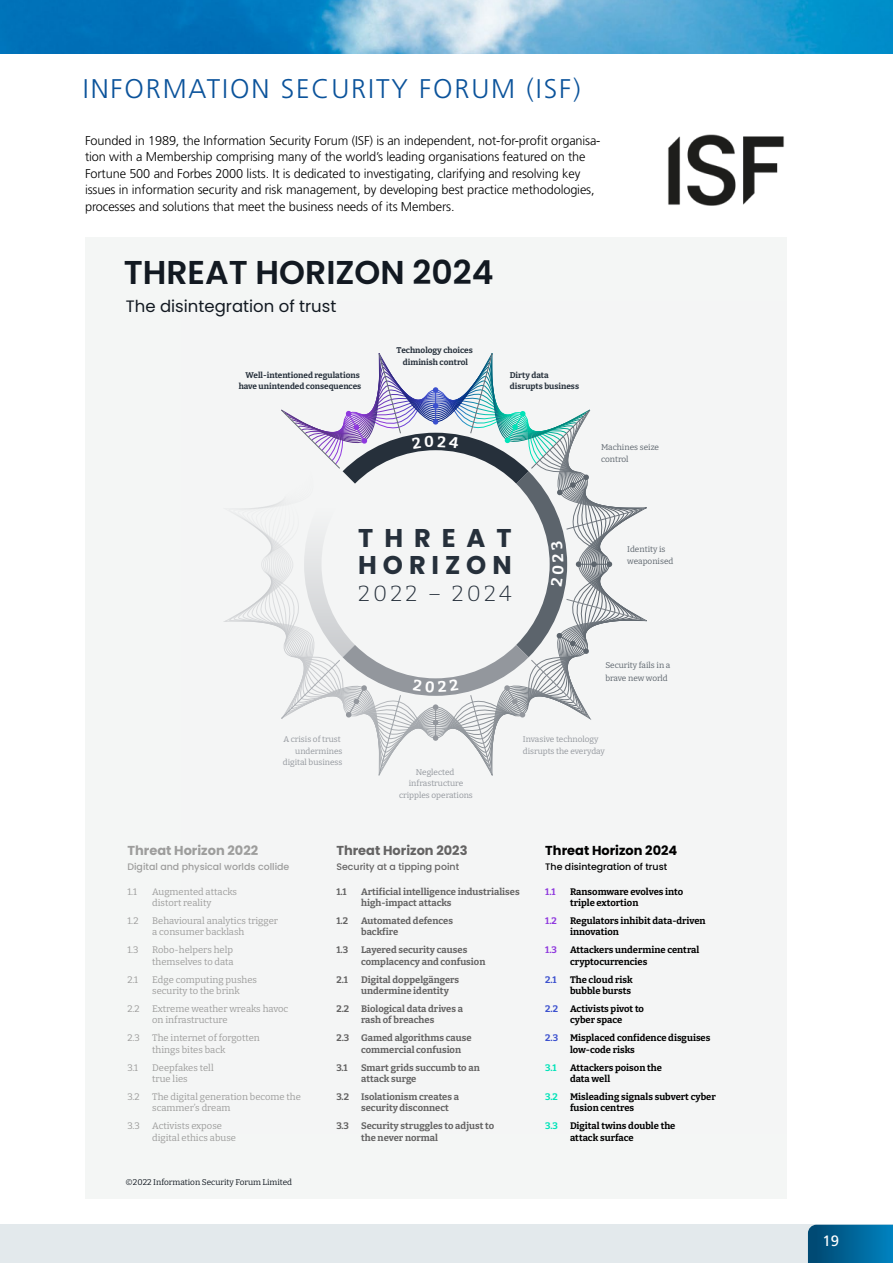
<style>
.page{position:relative;width:893px;height:1263px;background:#fff}
.page>*{position:absolute;margin:0;border:0;box-sizing:border-box;transform-origin:0 0}
.t1{font:600 33px "Poppins";color:#121921}
.t2{font:300 27px "Frutiger LT Pro";letter-spacing:.07em;color:#0b539b}
.t3{font:700 25.65px/27.3px "Poppins";letter-spacing:.23em;color:#26303b}
.t4{font:300 22.05px "Bitter";letter-spacing:.145em;color:#26303b}
.t5{font:16.5px "Poppins";color:#121921}
.t6{font:15px "Frutiger LT Pro";color:#fff}
.t7{font:700 12.9px "Poppins";color:#9d9d9c}
.t8{font:700 12.9px "Poppins";color:#646363}
.t9{font:700 12.9px "Poppins";color:#000}
.t10{font:300 12.75px/16.5px "Frutiger LT Pro";letter-spacing:-.01em;color:#000}
.t11{font:700 9.45px/11.2px "Bitter";color:#646363}
.t12{font:9.45px/11.2px "Bitter";color:#9d9d9c}
.t13{font:700 9.45px/11.2px "Bitter";color:#000}
.t14{font:500 9.45px "Poppins";color:#9d9d9c}
.t15{font:500 9.45px "Poppins";color:#000}
.t16{font:500 9.45px "Poppins";color:#646363}
.t17{font:700 9.45px "Bitter";color:#8f38de}
.t18{font:700 9.45px "Bitter";color:#3b50ce}
.t19{font:700 9.45px "Bitter";color:#00e3b8}
.t20{font:8.25px/11.4px "Bitter";color:#93979d}
.t21{font:700 8.25px/11.4px "Bitter";color:#26303b;text-align:right}
.t22{font:8.25px/12.3px "Bitter";color:#5c646c}
.t23{font:8.25px "Bitter";color:#121921}
</style>
<div class="page">
<div style="left:0;top:1225px;width:893px;height:38px;background:#e3e9ec"></div>
<svg style="left:808px;top:1225px;width:85px;height:38px;background:#006497"></svg>
<img style="left:0;top:0;width:893px;height:53px">
<div style="left:85px;top:237px;width:702px;height:962px;background:#f4f6f5"></div>
<img style="left:668px;top:134px;width:116px;height:72px">
<svg style="left:224px;top:353px;width:423px;height:422px"></svg>
<h2 class="t2" style="left:83px;top:73px;width:499px">INFORMATION SECURITY FORUM (ISF)</h2>
<p class="t10" style="left:85px;top:132px;width:517px">Founded in 1989, the Information Security Forum (ISF) is an independent, not-for-profit organisa&shy;tion with a Membership comprising many of the world’s leading organisations featured on the Fortune 500 and Forbes 2000 lists. It is dedicated to investigating, clarifying and resolving key issues in information security and risk management, by developing best practice methodologies, processes and solutions that meet the business needs of its Members.</p>
<h1 class="t1" style="left:124px;top:253px;width:371px">THREAT HORIZON 2024</h1>
<p class="t5" style="left:126px;top:297px;width:212px">The disintegration of trust</p>
<p class="t21" style="left:239px;top:369px;width:124px">Well-intentioned regulations have unintended consequences</p>
<p class="t21" style="left:397px;top:344px;width:78px;text-align:center">Technology choices diminish control</p>
<p class="t21" style="left:510px;top:369px;width:71px;text-align:left">Dirty data disrupts business</p>
<p class="t22" style="left:601px;top:440px;width:60px">Machines seize control</p>
<h3 class="t3" style="left:358px;top:525px;width:155px">THREAT<br>HORIZON</h3>
<h3 class="t4" style="left:358px;top:580px;width:155px">2022 – 2024</h3>
<p class="t22" style="left:627px;top:542px;width:48px">Identity is weaponised</p>
<p class="t22" style="left:605px;top:659px;width:67px">Security fails in a brave new world</p>
<p class="t20" style="left:283px;top:733px;width:61px;text-align:right">A crisis of trust undermines digital business</p>
<p class="t20" style="left:399px;top:766px;width:75px;text-align:center">Neglected infrastructure cripples operations</p>
<p class="t20" style="left:523px;top:733px;width:83px">Invasive technology disrupts the everyday</p>
<p class="t7" style="left:127px;top:843px;width:132px">Threat Horizon 2022</p>
<p class="t14" style="left:127px;top:861px;width:163px">Digital and physical worlds collide</p>
<p class="t12" style="left:127px;top:885px;width:11px">1.1</p>
<p class="t12" style="left:152px;top:885px;width:86px">Augmented attacks distort reality</p>
<p class="t12" style="left:127px;top:915px;width:13px">1.2</p>
<p class="t12" style="left:152px;top:915px;width:127px">Behavioural analytics trigger a consumer backlash</p>
<p class="t12" style="left:127px;top:944px;width:13px">1.3</p>
<p class="t12" style="left:152px;top:944px;width:83px">Robo-helpers help themselves to data</p>
<p class="t12" style="left:127px;top:973px;width:12px">2.1</p>
<p class="t12" style="left:152px;top:973px;width:106px">Edge computing pushes security to the brink</p>
<p class="t12" style="left:127px;top:1003px;width:14px">2.2</p>
<p class="t12" style="left:152px;top:1003px;width:138px">Extreme weather wreaks havoc on infrastructure</p>
<p class="t12" style="left:127px;top:1032px;width:14px">2.3</p>
<p class="t12" style="left:152px;top:1032px;width:109px">The internet of forgotten things bites back</p>
<p class="t12" style="left:127px;top:1061px;width:12px">3.1</p>
<p class="t12" style="left:152px;top:1061px;width:63px">Deepfakes tell true lies</p>
<p class="t12" style="left:127px;top:1091px;width:14px">3.2</p>
<p class="t12" style="left:152px;top:1091px;width:150px">The digital generation become the scammer’s dream</p>
<p class="t12" style="left:127px;top:1120px;width:14px">3.3</p>
<p class="t12" style="left:152px;top:1120px;width:85px">Activists expose digital ethics abuse</p>
<p class="t23" style="left:126px;top:1177px;width:168px">©2022 Information Security Forum Limited</p>
<p class="t8" style="left:336px;top:843px;width:133px">Threat Horizon 2023</p>
<p class="t16" style="left:336px;top:861px;width:124px">Security at a tipping point</p>
<p class="t11" style="left:336px;top:885px;width:12px">1.1</p>
<p class="t11" style="left:361px;top:885px;width:160px">Artificial intelligence industrialises high-impact attacks</p>
<p class="t11" style="left:336px;top:915px;width:13px">1.2</p>
<p class="t11" style="left:361px;top:915px;width:93px">Automated defences backfire</p>
<p class="t11" style="left:336px;top:944px;width:13px">1.3</p>
<p class="t11" style="left:361px;top:944px;width:126px">Layered security causes complacency and confusion</p>
<p class="t11" style="left:336px;top:973px;width:13px">2.1</p>
<p class="t11" style="left:361px;top:973px;width:100px">Digital doppelgängers undermine identity</p>
<p class="t11" style="left:336px;top:1003px;width:14px">2.2</p>
<p class="t11" style="left:361px;top:1003px;width:103px">Biological data drives a rash of breaches</p>
<p class="t11" style="left:336px;top:1032px;width:14px">2.3</p>
<p class="t11" style="left:361px;top:1032px;width:112px">Gamed algorithms cause commercial confusion</p>
<p class="t11" style="left:336px;top:1061px;width:13px">3.1</p>
<p class="t11" style="left:361px;top:1061px;width:120px">Smart grids succumb to an attack surge</p>
<p class="t11" style="left:336px;top:1091px;width:14px">3.2</p>
<p class="t11" style="left:361px;top:1091px;width:99px">Isolationism creates a security disconnect</p>
<p class="t11" style="left:336px;top:1120px;width:14px">3.3</p>
<p class="t11" style="left:361px;top:1120px;width:134px">Security struggles to adjust to the never normal</p>
<p class="t9" style="left:545px;top:843px;width:134px">Threat Horizon 2024</p>
<p class="t15" style="left:545px;top:861px;width:123px">The disintegration of trust</p>
<p class="t17" style="left:545px;top:885px;width:12px">1.1</p>
<p class="t13" style="left:570px;top:885px;width:115px">Ransomware evolves into triple extortion</p>
<p class="t17" style="left:545px;top:915px;width:13px">1.2</p>
<p class="t13" style="left:570px;top:915px;width:137px">Regulators inhibit data-driven innovation</p>
<p class="t17" style="left:545px;top:944px;width:13px">1.3</p>
<p class="t13" style="left:570px;top:944px;width:131px">Attackers undermine central cryptocurrencies</p>
<p class="t18" style="left:545px;top:973px;width:13px">2.1</p>
<p class="t13" style="left:570px;top:973px;width:64px">The cloud risk bubble bursts</p>
<p class="t18" style="left:545px;top:1003px;width:14px">2.2</p>
<p class="t13" style="left:570px;top:1003px;width:76px">Activists pivot to cyber space</p>
<p class="t18" style="left:545px;top:1032px;width:14px">2.3</p>
<p class="t13" style="left:570px;top:1032px;width:142px">Misplaced confidence disguises low-code risks</p>
<p class="t19" style="left:545px;top:1061px;width:13px">3.1</p>
<p class="t13" style="left:570px;top:1061px;width:93px">Attackers poison the data well</p>
<p class="t19" style="left:545px;top:1090px;width:14px">3.2</p>
<p class="t13" style="left:570px;top:1091px;width:147px">Misleading signals subvert cyber fusion centres</p>
<p class="t19" style="left:545px;top:1120px;width:14px">3.3</p>
<p class="t13" style="left:570px;top:1120px;width:107px">Digital twins double the attack surface</p>
<p class="t6" style="left:822px;top:1231px;width:18px">19</p>
</div>
